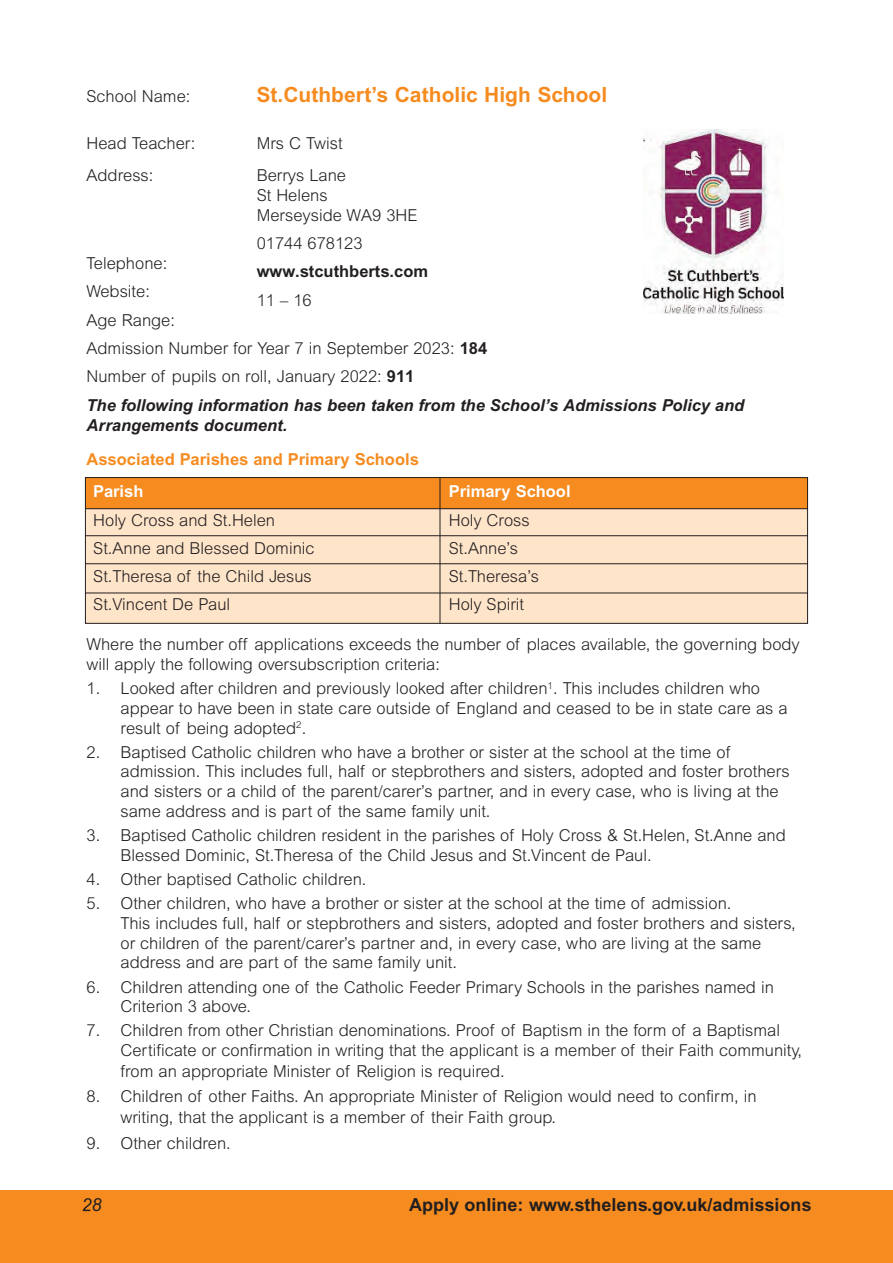
<style>
.page{position:relative;width:893px;height:1263px;background:#fff}
.page>*{position:absolute;margin:0;border:0;box-sizing:border-box;transform-origin:0 0}
.t1{font:700 21px "Arial";color:#f68b1f}
.t2{font:700 18px "Arial";color:#231f20}
.t3{font:italic 18px "Arial";color:#231f20}
.t4{font:300 16.5px/28.3px "Arial";color:#231f20}
.t5{font:700 16.5px/33.3px "Arial";color:#f68b1f}
.t6{font:700 16.5px/28.3px "Arial";color:#231f20}
.s1{font-weight:300}
.s2{font-weight:700}
.s3{font-weight:700;font-style:italic}
.s4{font-style:italic;color:#231f20}
.s5{font-weight:700;color:#fff}
</style>
<div class="page">
<div style="left:85px;top:477px;width:722px;height:35px;background:#f68b1f"></div>
<div style="left:85px;top:509px;width:723px;height:114px;background:#fee4c9"></div>
<div style="left:85px;top:477px;width:723px;height:147px;border:1px solid #231f20"></div>
<hr style="left:440px;top:477px;width:1px;height:146px;background:#231f20">
<hr style="left:85px;top:535px;width:723px;height:1px;background:#231f20">
<hr style="left:85px;top:508px;width:723px;height:1px;background:#231f20">
<hr style="left:85px;top:563px;width:723px;height:1px;background:#231f20">
<hr style="left:85px;top:593px;width:723px;height:1px;background:#231f20">
<img style="left:644px;top:129px;width:140px;height:185px">
<div style="left:0;top:1191px;width:893px;height:72px;background:#f68b1f"></div>
<svg style="left:83px;top:1198px;width:9px;height:13px"></svg>
<p class="t4" style="left:87px;top:82px;width:105px">School Name:</p>
<p class="t1" style="left:257px;top:82px;width:352px">St.Cuthbert’s Catholic High School</p>
<p class="t4" style="left:87px;top:127px;width:110px;line-height:32.5px">Head Teacher:<br>Address:</p>
<p class="t4" style="left:257px;top:126px;width:91px;line-height:32.5px">Mrs C Twist<br>Berrys Lane</p>
<p class="t4" style="left:257px;top:185px;width:162px;line-height:19.8px">St Helens<br>Merseyside WA9 3HE</p>
<p class="t6" style="left:257px;top:229px;width:173px"><span class="s1">01744 678123 </span>www.stcuthberts.com<br><span class="s1">11 – 16</span></p>
<p class="t4" style="left:87px;top:334px;width:659px">Admission Number for Year 7 in September 2023: <span class="s2">184<br></span>Number of pupils on roll, January 2022: <span class="s2">911<br></span><span class="s3">The following information has been taken from the School’s Admissions Policy and</span></p>
<p class="t5" style="left:87px;top:409px;width:334px"><span class="s4">Arrangements document.<br></span>Associated Parishes and Primary Schools</p>
<p class="t4" style="left:87px;top:249px;width:90px">Telephone:<br>Website:<br>Age Range:</p>
<p class="t4" style="left:93px;top:477px;width:223px"><span class="s5">Parish<br></span>Holy Cross and St.Helen<br>St.Anne and Blessed Dominic<br>St.Theresa of the Child Jesus<br>St.Vincent De Paul</p>
<p class="t4" style="left:449px;top:477px;width:123px"><span class="s5">Primary School<br></span>Holy Cross<br>St.Anne’s<br>St.Theresa’s<br>Holy Spirit</p>
<p class="t4" style="left:87px;top:634px;width:715px;line-height:19.8px">Where the number off applications exceeds the number of places available, the governing body will apply the following oversubscription criteria:</p>
<p class="t4" style="left:121px;top:678px;width:669px;line-height:19.8px;text-indent:-34px">1. Looked after children and previously looked after children<sup>1</sup>. This includes children who appear to have been in state care outside of England and ceased to be in state care as a result of being adopted<sup>2</sup>.</p>
<p class="t4" style="left:121px;top:742px;width:671px;line-height:19.8px;text-indent:-34px">2. Baptised Catholic children who have a brother or sister at the school at the time of admission. This includes full, half or stepbrothers and sisters, adopted and foster brothers and sisters or a child of the parent/carer’s partner, and in every case, who is living at the same address and is part of the same family unit.</p>
<p class="t4" style="left:121px;top:825px;width:667px;line-height:19.8px;text-indent:-34px">3. Baptised Catholic children resident in the parishes of Holy Cross &amp; St.Helen, St.Anne and<br>Blessed Dominic, St.Theresa of the Child Jesus and St.Vincent de Paul.</p>
<p class="t4" style="left:87px;top:865px;width:281px">4. Other baptised Catholic children.</p>
<p class="t4" style="left:121px;top:893px;width:677px;line-height:19.8px;text-indent:-34px">5. Other children, who have a brother or sister at the school at the time of admission.<br>This includes full, half or stepbrothers and sisters, adopted and foster brothers and sisters, or children of the parent/carer’s partner and, in every case, who are living at the same address and are part of the same family unit.</p>
<p class="t4" style="left:121px;top:977px;width:655px;line-height:19.8px;text-indent:-34px">6. Children attending one of the Catholic Feeder Primary Schools in the parishes named in<br>Criterion 3 above.</p>
<p class="t4" style="left:121px;top:1020px;width:683px;line-height:20.4px;text-indent:-34px">7. Children from other Christian denominations. Proof of Baptism in the form of a Baptismal<br>Certificate or confirmation in writing that the applicant is a member of their Faith community, from an appropriate Minister of Religion is required.</p>
<p class="t4" style="left:121px;top:1085px;width:637px;line-height:20.9px;text-indent:-34px">8. Children of other Faiths. An appropriate Minister of Religion would need to confirm, in writing, that the applicant is a member of their Faith group.</p>
<p class="t4" style="left:87px;top:1128px;width:146px">9. Other children.</p>
<p class="t3" style="left:92px;top:1194px;width:12px">8</p>
<p class="t2" style="left:409px;top:1194px;width:404px">Apply online: www.sthelens.gov.uk/admissions</p>
</div>
